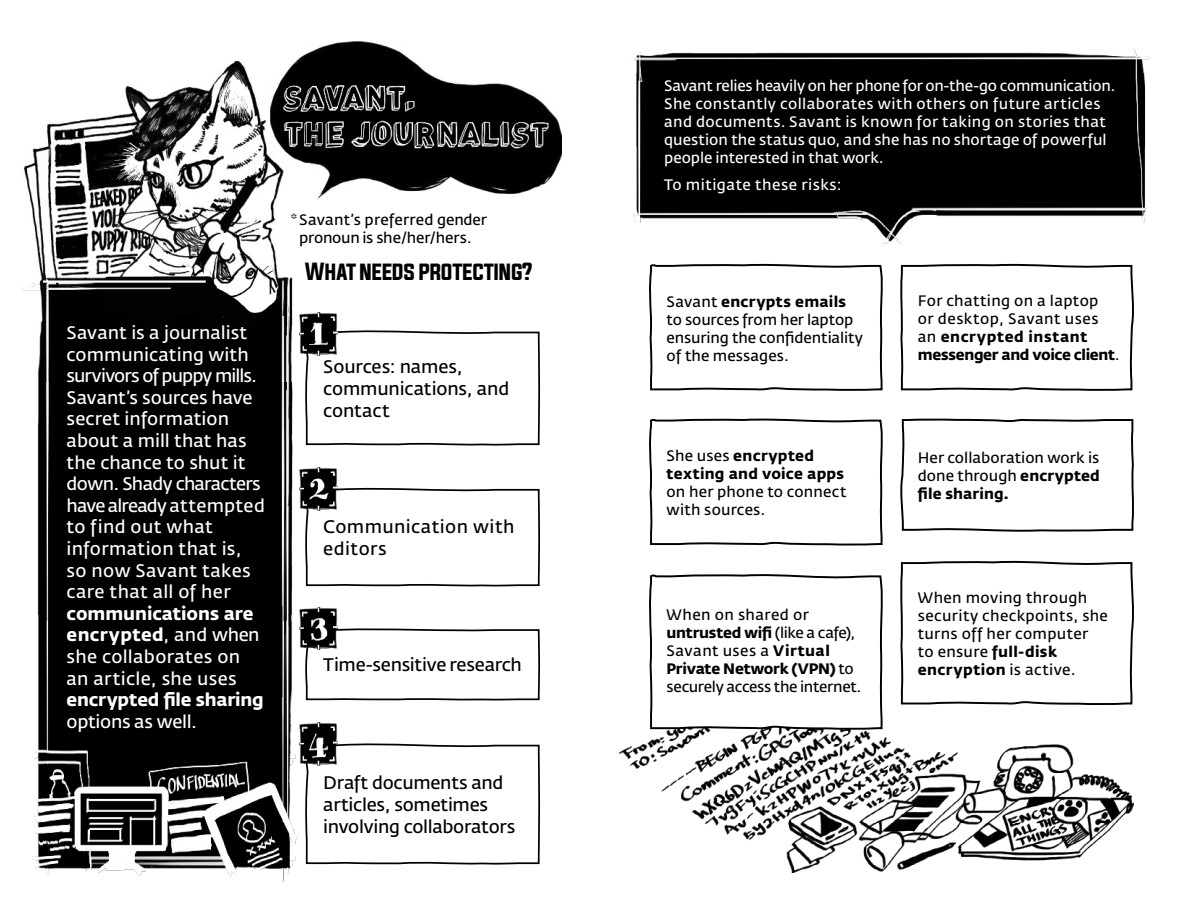
<style>
.page{position:relative;width:1188px;height:918px;background:#fff}
.page>*{position:absolute;margin:0;border:0;box-sizing:border-box;transform-origin:0 0}
.t1{font:21px "Evogria";letter-spacing:-.045em;color:#000}
.t2{font:18px/21.6px "Fedra Sans Std";letter-spacing:.005em;color:#fff}
.t3{font:18px/21.6px "Fedra Sans Std";letter-spacing:-.01em;color:#000}
.t4{font:18px/21.6px "Fedra Sans Std";letter-spacing:.025em;color:#000}
.t5{font:700 18px "Fedra Sans Std";letter-spacing:-.015em;color:#fff}
.t6{font:18px "Fedra Sans Std";letter-spacing:-.015em;color:#fff}
.t7{font:15px/18px "Fedra Sans Std";letter-spacing:.015em;color:#000}
.t8{font:15px/18px "Fedra Sans Std";letter-spacing:.01em;color:#fff}
.t9{font:15px/18px "Fedra Sans Std";letter-spacing:-.005em;color:#000}
.t10{font:15px/18px "Fedra Sans Std";letter-spacing:-.015em;color:#000}
.t11{font:700 15px/18px "Fedra Sans Std";letter-spacing:.015em;color:#000}
.t12{font:15px "Fedra Sans Std";letter-spacing:.03em;color:#fff}
.s1{font-weight:700}
.s2{font-weight:400}
</style>
<div class="page">
<img style="left:619px;top:730px;width:515px;height:143px">
<img style="left:633px;top:147px;width:513px;height:96px">
<img style="left:634px;top:49px;width:515px;height:98px">
<svg style="left:649px;top:263px;width:234px;height:128px"></svg>
<svg style="left:649px;top:418px;width:234px;height:128px"></svg>
<svg style="left:900px;top:418px;width:234px;height:114px"></svg>
<svg style="left:900px;top:263px;width:234px;height:128px"></svg>
<svg style="left:900px;top:560px;width:234px;height:145px"></svg>
<svg style="left:649px;top:574px;width:234px;height:156px"></svg>
<img style="left:23px;top:61px;width:270px;height:321px">
<img style="left:32px;top:382px;width:266px;height:499px">
<svg style="left:305px;top:330px;width:236px;height:116px"></svg>
<svg style="left:305px;top:628px;width:236px;height:73px"></svg>
<svg style="left:305px;top:487px;width:236px;height:100px"></svg>
<img style="left:299px;top:313px;width:39px;height:42px">
<img style="left:299px;top:468px;width:39px;height:42px">
<img style="left:299px;top:607px;width:39px;height:43px">
<img style="left:271px;top:41px;width:291px;height:157px">
<svg style="left:305px;top:743px;width:236px;height:122px"></svg>
<img style="left:299px;top:723px;width:39px;height:42px">
<p class="t2" style="left:67px;top:323px;width:200px">Savant is a journalist communicating with survivors of puppy mills.<br>Savant’s sources have secret information about a mill that has the chance to shut it down. Shady characters have already attempted to find out what information that is, so now Savant takes care that all of her</p>
<p class="t2" style="left:67px;top:604px;width:195px"><span class="s1">communications are encrypted</span>, and when she collaborates on an article, she uses</p>
<p class="t5" style="left:67px;top:691px;width:199px">encrypted file sharing</p>
<p class="t6" style="left:67px;top:713px;width:132px">options as well.</p>
<p class="t9" style="left:291px;top:211px;width:197px;text-align:center">*Savant’s preferred gender pronoun is she/her/hers.</p>
<p class="t1" style="left:305px;top:261px;width:229px">WHAT NEEDS PROTECTING?</p>
<p class="t3" style="left:323px;top:358px;width:187px">Sources: names, communications, and contact</p>
<p class="t4" style="left:323px;top:518px;width:193px">Communication with editors</p>
<p class="t3" style="left:323px;top:656px;width:200px">Time-sensitive research</p>
<p class="t3" style="left:323px;top:774px;width:194px">Draft documents and articles, sometimes involving collaborators</p>
<p class="t8" style="left:664px;top:78px;width:453px">Savant relies heavily on her phone for on-the-go communication.<br>She constantly collaborates with others on future articles and documents. Savant is known for taking on stories that question the status quo, and she has no shortage of powerful people interested in that work.</p>
<p class="t12" style="left:664px;top:178px;width:179px">To mitigate these risks:</p>
<p class="t9" style="left:667px;top:294px;width:198px">Savant <span class="s1">encrypts emails </span>to sources from her laptop ensuring the confidentiality of the messages.</p>
<p class="t11" style="left:667px;top:447px;width:179px"><span class="s2">She uses</span> encrypted texting and voice apps</p>
<p class="t7" style="left:667px;top:484px;width:182px">on her phone to connect with sources.</p>
<p class="t10" style="left:667px;top:607px;width:196px">When on shared or <span class="s1">untrusted wifi</span> (like a cafe),<br>Savant uses a <span class="s1">Virtual<br>Private Network (VPN)</span> to securely access the internet.</p>
<p class="t7" style="left:918px;top:293px;width:203px">For chatting on a laptop<br>or desktop, Savant uses an <span class="s1">encrypted instant messenger and voice client</span>.</p>
<p class="t7" style="left:918px;top:450px;width:184px;text-align:justify">Her collaboration work is done through <span class="s1">encrypted file sharing.</span></p>
<p class="t7" style="left:918px;top:590px;width:192px">When moving through security checkpoints, she turns off her computer to ensure <span class="s1">full-disk encryption</span> is active.</p>
</div>
